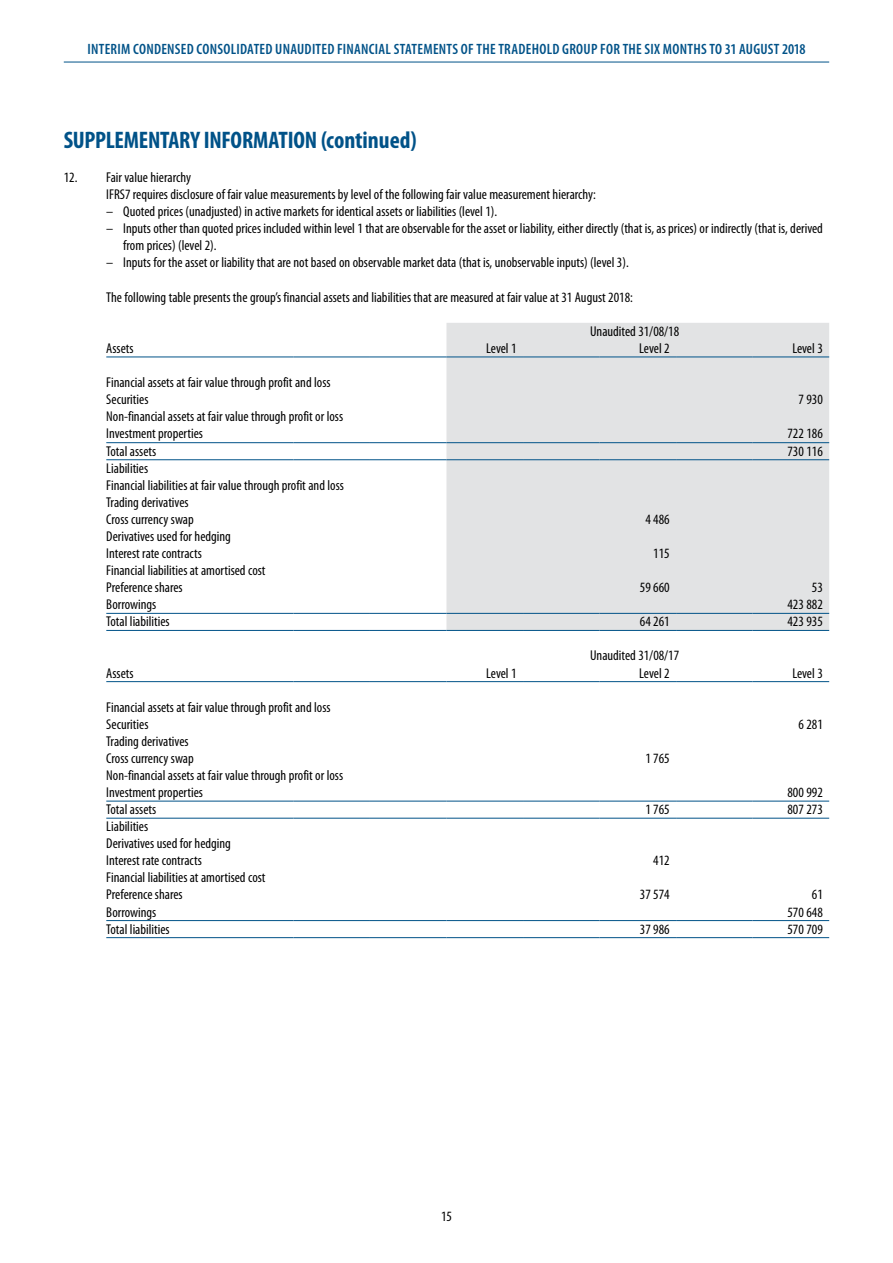
<style>
.page{position:relative;width:893px;height:1263px;background:#fff}
.page>*{position:absolute;margin:0;border:0;box-sizing:border-box;transform-origin:0 0}
.t1{font:700 condensed 24px "Myriad Pro";letter-spacing:-.01em;color:#005288}
.t2{font:600 condensed 15px "Myriad Pro";letter-spacing:.02em;color:#005288}
.t3{font:condensed 14.25px/17.1px "Myriad Pro";color:#000}
</style>
<div class="page">
<hr style="left:64px;top:62px;width:765px;height:1px;background:#005288">
<div style="left:446px;top:323px;width:383px;height:307px;background:#e2e3e4"></div>
<hr style="left:106px;top:442px;width:187px;height:1px;background:#005288">
<hr style="left:293px;top:442px;width:77px;height:1px;background:#005288">
<hr style="left:370px;top:442px;width:76px;height:1px;background:#005288">
<hr style="left:446px;top:442px;width:77px;height:1px;background:#005288">
<hr style="left:523px;top:442px;width:77px;height:1px;background:#005288">
<hr style="left:600px;top:442px;width:76px;height:1px;background:#005288">
<hr style="left:676px;top:442px;width:77px;height:1px;background:#005288">
<hr style="left:753px;top:442px;width:76px;height:1px;background:#005288">
<hr style="left:106px;top:613px;width:187px;height:1px;background:#005288">
<hr style="left:293px;top:613px;width:77px;height:1px;background:#005288">
<hr style="left:370px;top:613px;width:76px;height:1px;background:#005288">
<hr style="left:446px;top:613px;width:77px;height:1px;background:#005288">
<hr style="left:523px;top:613px;width:77px;height:1px;background:#005288">
<hr style="left:600px;top:613px;width:76px;height:1px;background:#005288">
<hr style="left:676px;top:613px;width:77px;height:1px;background:#005288">
<hr style="left:753px;top:613px;width:76px;height:1px;background:#005288">
<hr style="left:106px;top:801px;width:187px;height:1px;background:#005288">
<hr style="left:293px;top:801px;width:77px;height:1px;background:#005288">
<hr style="left:370px;top:801px;width:76px;height:1px;background:#005288">
<hr style="left:446px;top:801px;width:77px;height:1px;background:#005288">
<hr style="left:523px;top:801px;width:77px;height:1px;background:#005288">
<hr style="left:600px;top:801px;width:76px;height:1px;background:#005288">
<hr style="left:676px;top:801px;width:77px;height:1px;background:#005288">
<hr style="left:753px;top:801px;width:76px;height:1px;background:#005288">
<hr style="left:106px;top:920px;width:187px;height:1px;background:#005288">
<hr style="left:293px;top:920px;width:77px;height:1px;background:#005288">
<hr style="left:370px;top:920px;width:76px;height:1px;background:#005288">
<hr style="left:446px;top:920px;width:77px;height:1px;background:#005288">
<hr style="left:523px;top:920px;width:77px;height:1px;background:#005288">
<hr style="left:600px;top:920px;width:76px;height:1px;background:#005288">
<hr style="left:676px;top:920px;width:77px;height:1px;background:#005288">
<hr style="left:753px;top:920px;width:76px;height:1px;background:#005288">
<hr style="left:106px;top:357px;width:187px;height:1px;background:#005288">
<hr style="left:293px;top:357px;width:77px;height:1px;background:#005288">
<hr style="left:370px;top:357px;width:76px;height:1px;background:#005288">
<hr style="left:446px;top:357px;width:77px;height:1px;background:#005288">
<hr style="left:523px;top:357px;width:77px;height:1px;background:#005288">
<hr style="left:600px;top:357px;width:76px;height:1px;background:#005288">
<hr style="left:676px;top:357px;width:77px;height:1px;background:#005288">
<hr style="left:753px;top:357px;width:76px;height:1px;background:#005288">
<hr style="left:106px;top:681px;width:187px;height:1px;background:#005288">
<hr style="left:293px;top:681px;width:77px;height:1px;background:#005288">
<hr style="left:370px;top:681px;width:76px;height:1px;background:#005288">
<hr style="left:446px;top:681px;width:77px;height:1px;background:#005288">
<hr style="left:523px;top:681px;width:77px;height:1px;background:#005288">
<hr style="left:600px;top:681px;width:76px;height:1px;background:#005288">
<hr style="left:676px;top:681px;width:77px;height:1px;background:#005288">
<hr style="left:753px;top:681px;width:76px;height:1px;background:#005288">
<hr style="left:106px;top:459px;width:187px;height:1px;background:#005288">
<hr style="left:293px;top:459px;width:77px;height:1px;background:#005288">
<hr style="left:370px;top:459px;width:76px;height:1px;background:#005288">
<hr style="left:446px;top:459px;width:77px;height:1px;background:#005288">
<hr style="left:523px;top:459px;width:77px;height:1px;background:#005288">
<hr style="left:600px;top:459px;width:76px;height:1px;background:#005288">
<hr style="left:676px;top:459px;width:77px;height:1px;background:#005288">
<hr style="left:753px;top:459px;width:76px;height:1px;background:#005288">
<hr style="left:106px;top:630px;width:187px;height:1px;background:#005288">
<hr style="left:293px;top:630px;width:77px;height:1px;background:#005288">
<hr style="left:370px;top:630px;width:76px;height:1px;background:#005288">
<hr style="left:446px;top:630px;width:77px;height:1px;background:#005288">
<hr style="left:523px;top:630px;width:77px;height:1px;background:#005288">
<hr style="left:600px;top:630px;width:76px;height:1px;background:#005288">
<hr style="left:676px;top:630px;width:77px;height:1px;background:#005288">
<hr style="left:753px;top:630px;width:76px;height:1px;background:#005288">
<hr style="left:106px;top:818px;width:187px;height:1px;background:#005288">
<hr style="left:293px;top:818px;width:77px;height:1px;background:#005288">
<hr style="left:370px;top:818px;width:76px;height:1px;background:#005288">
<hr style="left:446px;top:818px;width:77px;height:1px;background:#005288">
<hr style="left:523px;top:818px;width:77px;height:1px;background:#005288">
<hr style="left:600px;top:818px;width:76px;height:1px;background:#005288">
<hr style="left:676px;top:818px;width:77px;height:1px;background:#005288">
<hr style="left:753px;top:818px;width:76px;height:1px;background:#005288">
<hr style="left:106px;top:937px;width:187px;height:1px;background:#005288">
<hr style="left:293px;top:937px;width:77px;height:1px;background:#005288">
<hr style="left:370px;top:937px;width:76px;height:1px;background:#005288">
<hr style="left:446px;top:937px;width:77px;height:1px;background:#005288">
<hr style="left:523px;top:937px;width:77px;height:1px;background:#005288">
<hr style="left:600px;top:937px;width:76px;height:1px;background:#005288">
<hr style="left:676px;top:937px;width:77px;height:1px;background:#005288">
<hr style="left:753px;top:937px;width:76px;height:1px;background:#005288">
<p class="t2" style="left:87px;top:41px;width:720px">INTERIM CONDENSED CONSOLIDATED UNAUDITED FINANCIAL STATEMENTS OF THE TRADEHOLD GROUP FOR THE SIX MONTHS TO 31 AUGUST 2018</p>
<h1 class="t1" style="left:64px;top:125px;width:354px">SUPPLEMENTARY INFORMATION (continued)</h1>
<p class="t3" style="left:106px;top:169px;width:491px;text-indent:-43px">12. Fair value hierarchy<br>IFRS7 requires disclosure of fair value measurements by level of the following fair value measurement hierarchy:</p>
<p class="t3" style="left:106px;top:203px;width:392px">– Quoted prices (unadjusted) in active markets for identical assets or liabilities (level 1).</p>
<p class="t3" style="left:123px;top:220px;width:701px;text-indent:-17px">– Inputs other than quoted prices included within level 1 that are observable for the asset or liability, either directly (that is, as prices) or indirectly (that is, derived from prices) (level 2).</p>
<p class="t3" style="left:106px;top:254px;width:524px">– Inputs for the asset or liability that are not based on observable market data (that is, unobservable inputs) (level 3).</p>
<p class="t3" style="left:106px;top:289px;width:528px">The following table presents the group’s financial assets and liabilities that are measured at fair value at 31 August 2018:</p>
<p class="t3" style="left:590px;top:323px;width:91px">Unaudited 31/08/18</p>
<p class="t3" style="left:106px;top:340px;width:29px">Assets</p>
<p class="t3" style="left:486px;top:340px;width:32px">Level 1</p>
<p class="t3" style="left:639px;top:340px;width:32px">Level 2</p>
<p class="t3" style="left:792px;top:340px;width:32px">Level 3</p>
<p class="t3" style="left:106px;top:374px;width:226px">Financial assets at fair value through profit and loss<br>Securities</p>
<p class="t3" style="left:798px;top:391px;width:26px">7 930</p>
<p class="t3" style="left:106px;top:408px;width:238px">Non-financial assets at fair value through profit or loss<br>Investment properties</p>
<p class="t3" style="left:787px;top:425px;width:37px">722 186</p>
<p class="t3" style="left:106px;top:443px;width:51px">Total assets</p>
<p class="t3" style="left:787px;top:443px;width:37px">730 116</p>
<p class="t3" style="left:106px;top:460px;width:239px">Liabilities<br>Financial liabilities at fair value through profit and loss<br>Trading derivatives<br>Cross currency swap</p>
<p class="t3" style="left:645px;top:511px;width:26px">4 486</p>
<p class="t3" style="left:106px;top:528px;width:126px">Derivatives used for hedging<br>Interest rate contracts</p>
<p class="t3" style="left:106px;top:562px;width:161px">Financial liabilities at amortised cost<br>Preference shares</p>
<p class="t3" style="left:653px;top:545px;width:18px">115</p>
<p class="t3" style="left:640px;top:579px;width:31px">59 660</p>
<p class="t3" style="left:812px;top:579px;width:12px">53</p>
<p class="t3" style="left:106px;top:596px;width:51px">Borrowings</p>
<p class="t3" style="left:787px;top:596px;width:37px">423 882</p>
<p class="t3" style="left:106px;top:613px;width:65px">Total liabilities</p>
<p class="t3" style="left:640px;top:613px;width:31px">64 261</p>
<p class="t3" style="left:787px;top:613px;width:37px">423 935</p>
<p class="t3" style="left:590px;top:647px;width:91px">Unaudited 31/08/17</p>
<p class="t3" style="left:106px;top:664px;width:29px">Assets</p>
<p class="t3" style="left:486px;top:664px;width:32px">Level 1</p>
<p class="t3" style="left:639px;top:664px;width:32px">Level 2</p>
<p class="t3" style="left:792px;top:664px;width:32px">Level 3</p>
<p class="t3" style="left:106px;top:699px;width:226px">Financial assets at fair value through profit and loss<br>Securities</p>
<p class="t3" style="left:798px;top:716px;width:26px">6 281</p>
<p class="t3" style="left:106px;top:733px;width:89px">Trading derivatives<br>Cross currency swap</p>
<p class="t3" style="left:106px;top:767px;width:238px">Non-financial assets at fair value through profit or loss<br>Investment properties</p>
<p class="t3" style="left:645px;top:750px;width:26px">1 765</p>
<p class="t3" style="left:787px;top:784px;width:37px">800 992</p>
<p class="t3" style="left:106px;top:801px;width:51px">Total assets</p>
<p class="t3" style="left:645px;top:801px;width:26px">1 765</p>
<p class="t3" style="left:787px;top:801px;width:37px">807 273</p>
<p class="t3" style="left:106px;top:818px;width:126px">Liabilities<br>Derivatives used for hedging<br>Interest rate contracts</p>
<p class="t3" style="left:653px;top:852px;width:18px">412</p>
<p class="t3" style="left:106px;top:869px;width:161px">Financial liabilities at amortised cost<br>Preference shares</p>
<p class="t3" style="left:640px;top:886px;width:31px">37 574</p>
<p class="t3" style="left:812px;top:886px;width:12px">61</p>
<p class="t3" style="left:106px;top:903px;width:51px">Borrowings</p>
<p class="t3" style="left:787px;top:903px;width:37px">570 648</p>
<p class="t3" style="left:106px;top:921px;width:65px">Total liabilities</p>
<p class="t3" style="left:640px;top:921px;width:31px">37 986</p>
<p class="t3" style="left:787px;top:921px;width:37px">570 709</p>
<p class="t3" style="left:441px;top:1207px;width:12px">15</p>
</div>
